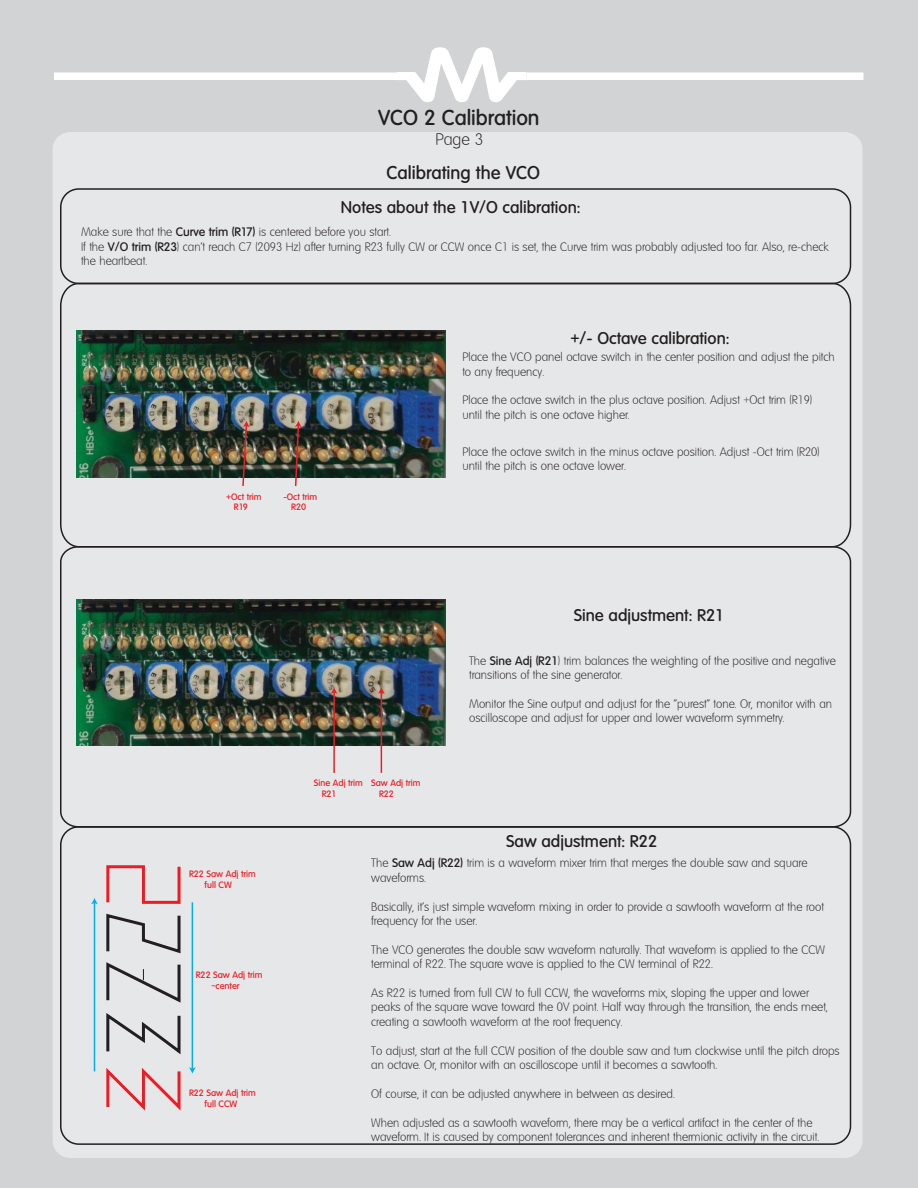
<style>
.page{position:relative;width:918px;height:1188px;background:#d1d3d4}
.page>*{position:absolute;margin:0;border:0;box-sizing:border-box;transform-origin:0 0}
.t1{font:700 21px "Elementary SF";color:#231f20}
.t2{font:700 18px "Elementary SF";color:#231f20}
.t3{font:700 16.5px "Elementary SF";color:#231f20}
.t4{font:16.5px "Elementary SF";color:#231f20}
.t5{font:12px/14.4px "Elementary SF";color:#231f20}
.t6{font:700 9px/10.8px "Elementary SF";color:#ed1c24}
.s1{font-weight:700}
</style>
<div class="page">
<svg style="left:397px;top:47px;width:130px;height:55px"></svg>
<div style="left:527px;top:73px;width:337px;height:7px;background:#fff"></div>
<div style="left:54px;top:73px;width:345px;height:7px;background:#fff"></div>
<div style="left:53px;top:132px;width:810px;height:1026px;background:#e6e7e8;border-radius:18px"></div>
<svg style="left:60px;top:548px;width:792px;height:280px"></svg>
<div style="left:60px;top:826px;width:791px;height:319px;border:2px solid #231f20;border-radius:18px"></div>
<svg style="left:106px;top:865px;width:75px;height:39px"></svg>
<svg style="left:106px;top:1068px;width:75px;height:43px"></svg>
<svg style="left:106px;top:913px;width:75px;height:142px"></svg>
<hr style="left:192px;top:902px;width:1px;height:167px;background:#00aeef">
<svg style="left:189px;top:1067px;width:7px;height:7px"></svg>
<hr style="left:94px;top:902px;width:1px;height:169px;background:#00aeef">
<svg style="left:91px;top:898px;width:7px;height:6px"></svg>
<img style="left:60px;top:282px;width:792px;height:266px">
<div style="left:60px;top:188px;width:791px;height:96px;border:2px solid #231f20;border-radius:18px"></div>
<img style="left:77px;top:600px;width:369px;height:146px">
<svg style="left:241px;top:421px;width:9px;height:67px"></svg>
<svg style="left:294px;top:421px;width:8px;height:67px"></svg>
<hr style="left:333px;top:692px;width:2px;height:81px;background:#ed1c24">
<svg style="left:331px;top:687px;width:7px;height:7px"></svg>
<hr style="left:381px;top:692px;width:1px;height:81px;background:#ed1c24">
<svg style="left:378px;top:687px;width:7px;height:7px"></svg>
<p class="t1" style="left:378px;top:109px;width:163px">VCO 2 Calibration</p>
<p class="t2" style="left:387px;top:165px;width:155px">Calibrating the VCO</p>
<p class="t4" style="left:435px;top:132px;width:49px">Page 3</p>
<p class="t3" style="left:341px;top:200px;width:241px">Notes about the 1V/O calibration:</p>
<p class="t5" style="left:81px;top:226px;width:749px">Make sure that the <span class="s1">Curve trim (R17)</span> is centered before you start.<br>If the <span class="s1">V/O trim (R23</span>) can’t reach C7 (2093 Hz) after turning R23 fully CW or CCW once C1 is set, the Curve trim was probably adjusted too far. Also, re-check the heartbeat.</p>
<p class="t3" style="left:570px;top:331px;width:161px">+/- Octave calibration:</p>
<p class="t5" style="left:462px;top:351px;width:374px">Place the VCO panel octave switch in the center position and adjust the pitch to any frequency.</p>
<p class="t5" style="left:462px;top:394px;width:351px">Place the octave switch in the plus octave position. Adjust +Oct trim (R19) until the pitch is one octave higher.</p>
<p class="t6" style="left:234px;top:492px;width:29px;text-indent:-8px">+Oct trim<br>R19</p>
<p class="t6" style="left:284px;top:492px;width:35px;text-align:center">-Oct trim<br>R20</p>
<p class="t5" style="left:462px;top:445px;width:359px">Place the octave switch in the minus octave position. Adjust -Oct trim (R20) until the pitch is one octave lower.</p>
<p class="t6" style="left:205px;top:869px;width:53px;text-indent:-16px">R22 Saw Adj trim full CW</p>
<p class="t6" style="left:211px;top:970px;width:53px;text-indent:-16px">R22 Saw Adj trim ~center</p>
<p class="t6" style="left:189px;top:1088px;width:68px;text-align:center">R22 Saw Adj trim full CCW</p>
<p class="t3" style="left:574px;top:608px;width:152px">Sine adjustment: R21</p>
<p class="t6" style="left:322px;top:778px;width:43px;text-indent:-8px">Sine Adj trim<br>R21</p>
<p class="t6" style="left:379px;top:778px;width:43px;text-indent:-8px">Saw Adj trim<br>R22</p>
<p class="t5" style="left:469px;top:654px;width:368px">The <span class="s1">Sine Adj (R21</span>) trim balances the weighting of the positive and negative transitions of the sine generator.</p>
<p class="t5" style="left:469px;top:698px;width:365px">Monitor the Sine output and adjust for the “purest” tone. Or, monitor with an oscilloscope and adjust for upper and lower waveform symmetry.</p>
<p class="t3" style="left:506px;top:834px;width:152px">Saw adjustment: R22</p>
<p class="t5" style="left:371px;top:857px;width:438px">The <span class="s1">Saw Adj (R22)</span> trim is a waveform mixer trim that merges the double saw and square waveforms.</p>
<p class="t5" style="left:371px;top:900px;width:454px">Basically, it’s just simple waveform mixing in order to provide a sawtooth waveform at the root frequency for the user.</p>
<p class="t5" style="left:371px;top:943px;width:455px">The VCO generates the double saw waveform naturally. That waveform is applied to the CCW terminal of R22. The square wave is applied to the CW terminal of R22.</p>
<p class="t5" style="left:371px;top:986px;width:458px">As R22 is turned from full CW to full CCW, the waveforms mix, sloping the upper and lower peaks of the square wave toward the 0V point. Half way through the transition, the ends meet, creating a sawtooth waveform at the root frequency.</p>
<p class="t5" style="left:371px;top:1044px;width:470px">To adjust, start at the full CCW position of the double saw and turn clockwise until the pitch drops an octave. Or, monitor with an oscilloscope until it becomes a sawtooth.</p>
<p class="t5" style="left:371px;top:1087px;width:305px">Of course, it can be adjusted anywhere in between as desired.</p>
<p class="t5" style="left:371px;top:1116px;width:449px">When adjusted as a sawtooth waveform, there may be a vertical artifact in the center of the waveform. It is caused by component tolerances and inherent thermionic activity in the circuit.</p>
</div>
